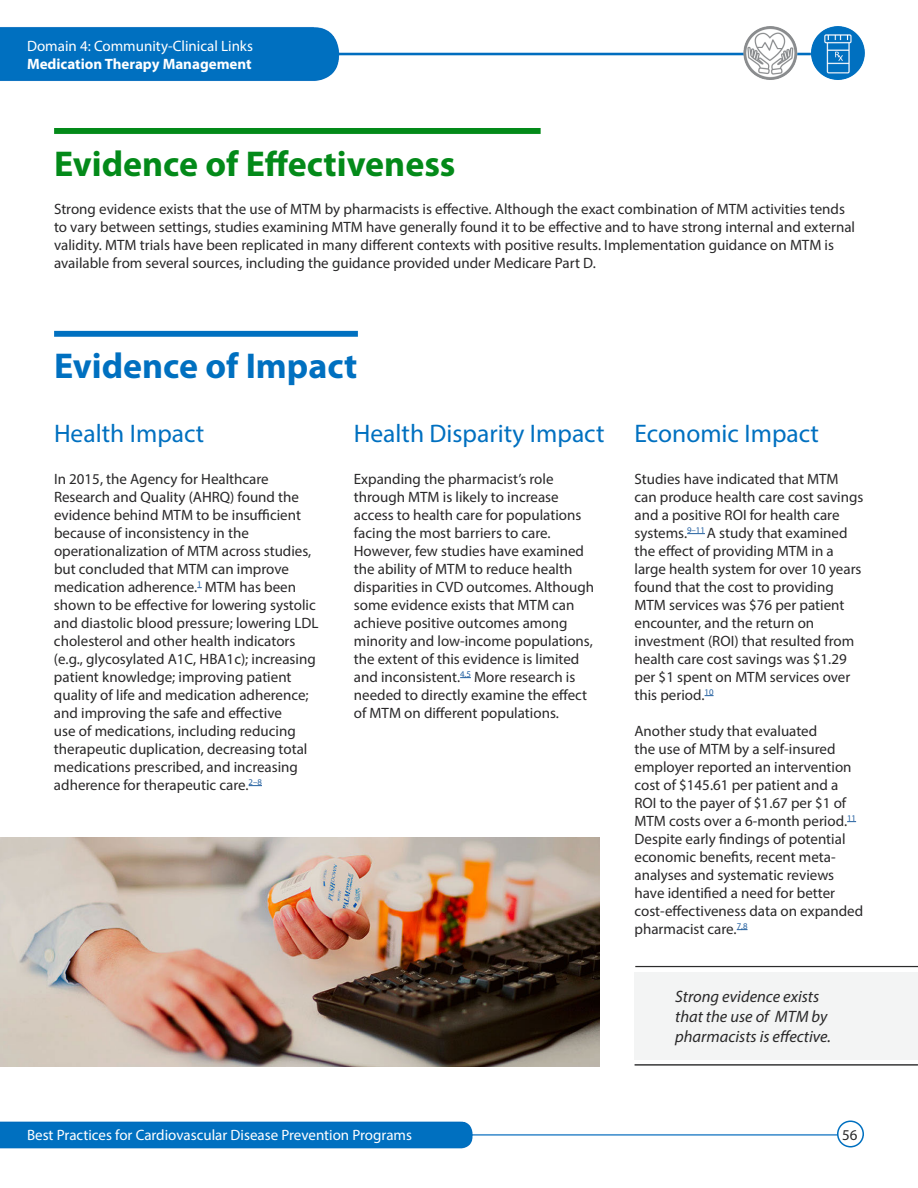
<style>
.page{position:relative;width:918px;height:1188px;background:#fff}
.page>*{position:absolute;margin:0;border:0;box-sizing:border-box;transform-origin:0 0}
.t1{font:700 36px "Myriad Pro";color:#038a19}
.t2{font:700 36px "Myriad Pro";color:#0070c0}
.t3{font:25.5px "Myriad Pro";color:#0070c0}
.t4{font:italic 16.5px/19.8px "Myriad Pro";color:#292829}
.t5{font:15px/18px "Myriad Pro";color:#292829}
.t6{font:15px "Myriad Pro";color:#fff}
.t7{font:700 15px "Myriad Pro";color:#fff}
</style>
<div class="page">
<img style="left:0;top:26px;width:918px;height:1123px">
<svg style="left:249px;top:785px;width:13px;height:1px"></svg>
<svg style="left:687px;top:533px;width:18px;height:1px"></svg>
<div style="left:635px;top:972px;width:283px;height:87px;background:#f3f4f4"></div>
<p class="t6" style="left:27px;top:36px;width:227px">Domain 4: Community-Clinical Links</p>
<p class="t7" style="left:27px;top:55px;width:226px">Medication Therapy Management</p>
<h2 class="t1" style="left:54px;top:143px;width:403px">Evidence of Effectiveness</h2>
<p class="t5" style="left:54px;top:199px;width:803px">Strong evidence exists that the use of MTM by pharmacists is effective. Although the exact combination of MTM activities tends to vary between settings, studies examining MTM have generally found it to be effective and to have strong internal and external validity. MTM trials have been replicated in many different contexts with positive results. Implementation guidance on MTM is available from several sources, including the guidance provided under Medicare Part D.</p>
<h2 class="t2" style="left:54px;top:346px;width:305px">Evidence of Impact</h2>
<h3 class="t3" style="left:54px;top:417px;width:152px">Health Impact</h3>
<p class="t5" style="left:54px;top:469px;width:266px">In 2015, the Agency for Healthcare Research and Quality (AHRQ) found the evidence behind MTM to be insufficient because of inconsistency in the operationalization of MTM across studies, but concluded that MTM can improve medication adherence.<sup>1</sup> MTM has been shown to be effective for lowering systolic and diastolic blood pressure; lowering LDL cholesterol and other health indicators (e.g., glycosylated A1C, HBA1c); increasing patient knowledge; improving patient quality of life and medication adherence; and improving the safe and effective<br>use of medications, including reducing therapeutic duplication, decreasing total medications prescribed, and increasing adherence for therapeutic care.<sup>2–8</sup></p>
<h3 class="t3" style="left:354px;top:417px;width:252px">Health Disparity Impact</h3>
<p class="t5" style="left:354px;top:469px;width:242px">Expanding the pharmacist’s role through MTM is likely to increase access to health care for populations facing the most barriers to care.<br>However, few studies have examined the ability of MTM to reduce health disparities in CVD outcomes. Although some evidence exists that MTM can achieve positive outcomes among minority and low-income populations, the extent of this evidence is limited and inconsistent.<sup>4,5</sup> More research is needed to directly examine the effect of MTM on different populations.</p>
<h3 class="t3" style="left:635px;top:417px;width:186px">Economic Impact</h3>
<p class="t5" style="left:634px;top:469px;width:230px">Studies have indicated that MTM can produce health care cost savings and a positive ROI for health care systems.<sup>9–11</sup> A study that examined the effect of providing MTM in a large health system for over 10 years found that the cost to providing<br>MTM services was $76 per patient encounter, and the return on investment (ROI) that resulted from health care cost savings was $1.29 per $1 spent on MTM services over this period.<sup>10</sup></p>
<p class="t5" style="left:634px;top:721px;width:230px">Another study that evaluated<br>the use of MTM by a self-insured employer reported an intervention cost of $145.61 per patient and a<br>ROI to the payer of $1.67 per $1 of<br>MTM costs over a 6-month period.<sup>11<br></sup>Despite early findings of potential economic benefits, recent meta&shy;analyses and systematic reviews have identified a need for better cost-effectiveness data on expanded pharmacist care.<sup>7,8</sup></p>
<p class="t4" style="left:675px;top:986px;width:157px">Strong evidence exists that the use of MTM by pharmacists is effective.</p>
<p class="t6" style="left:27px;top:1125px;width:387px">Best Practices for Cardiovascular Disease Prevention Programs</p>
<p class="t5" style="left:842px;top:1125px;width:17px">56</p>
</div>
